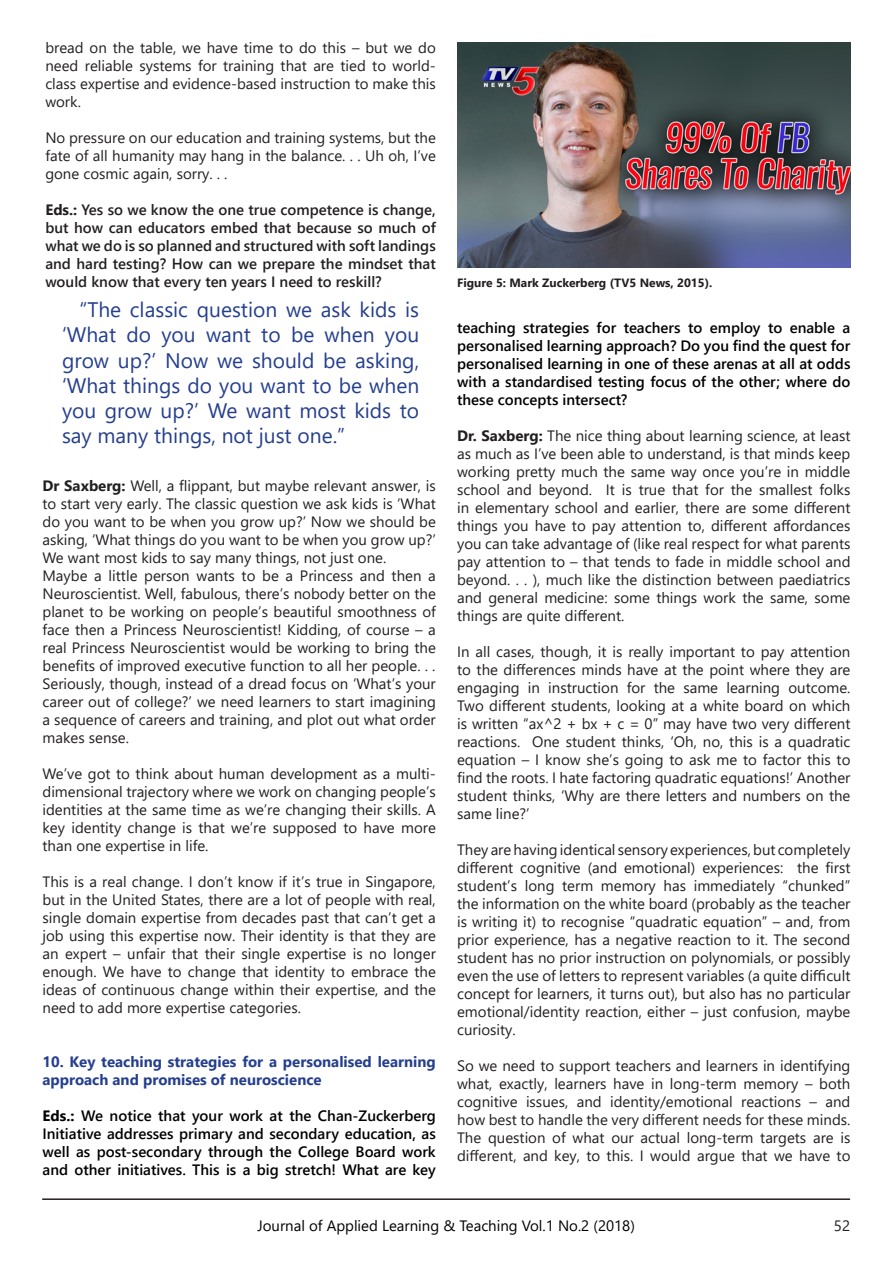
<style>
.page{position:relative;width:893px;height:1263px;background:#fff}
.page>*{position:absolute;margin:0;border:0;box-sizing:border-box;transform-origin:0 0}
.t1{font:21px/25.2px "Segoe UI";color:#253f8e;text-align:justify}
.t2{font:15px/18px "Segoe UI";color:#231f20;text-align:justify}
.t3{font:600 15px/18px "Segoe UI";color:#000;text-align:justify}
.t4{font:600 15px/18px "Segoe UI";color:#231f20;text-align:justify}
.t5{font:700 15px/18px "Segoe UI";color:#253f8e}
.t6{font:15px "Segoe UI";color:#000}
.t7{font:700 12px "Segoe UI";color:#231f20}
.s1{font-weight:700}
</style>
<div class="page">
<hr style="left:42px;top:1198px;width:808px;height:2px;background:#231f20">
<img style="left:457px;top:43px;width:393px;height:224px">
<p class="t2" style="left:45px;top:38px;width:392px">bread on the table, we have time to do this – but we do need reliable systems for training that are tied to world&shy;class expertise and evidence-based instruction to make this work.</p>
<p class="t2" style="left:45px;top:128px;width:392px">No pressure on our education and training systems, but the fate of all humanity may hang in the balance. . . Uh oh, I’ve gone cosmic again, sorry. . .</p>
<p class="t4" style="left:45px;top:200px;width:392px"><span class="s1">Eds.:</span> Yes so we know the one true competence is change, but how can educators embed that because so much of what we do is so planned and structured with soft landings and hard testing? How can we prepare the mindset that would know that every ten years I need to reskill?</p>
<p class="t1" style="left:62px;top:295px;width:359px;text-indent:17px">“The classic question we ask kids is ‘What do you want to be when you grow up?’ Now we should be asking, ‘What things do you want to be when you grow up?’ We want most kids to say many things, not just one.”</p>
<p class="t2" style="left:43px;top:475px;width:395px"><span class="s1">Dr Saxberg:</span> Well, a flippant, but maybe relevant answer, is to start very early. The classic question we ask kids is ‘What do you want to be when you grow up?’ Now we should be asking, ‘What things do you want to be when you grow up?’ We want most kids to say many things, not just one.</p>
<p class="t2" style="left:43px;top:565px;width:395px">Maybe a little person wants to be a Princess and then a Neuroscientist. Well, fabulous, there’s nobody better on the planet to be working on people’s beautiful smoothness of face then a Princess Neuroscientist! Kidding, of course – a real Princess Neuroscientist would be working to bring the benefits of improved executive function to all her people. . .</p>
<p class="t2" style="left:43px;top:673px;width:395px">Seriously, though, instead of a dread focus on ‘What’s your career out of college?’ we need learners to start imagining a sequence of careers and training, and plot out what order makes sense.</p>
<p class="t2" style="left:43px;top:763px;width:395px">We’ve got to think about human development as a multi&shy;dimensional trajectory where we work on changing people’s identities at the same time as we’re changing their skills. A key identity change is that we’re supposed to have more than one expertise in life.</p>
<p class="t2" style="left:43px;top:871px;width:395px">This is a real change. I don’t know if it’s true in Singapore, but in the United States, there are a lot of people with real, single domain expertise from decades past that can’t get a job using this expertise now. Their identity is that they are an expert – unfair that their single expertise is no longer enough. We have to change that identity to embrace the ideas of continuous change within their expertise, and the need to add more expertise categories.</p>
<p class="t5" style="left:43px;top:1051px;width:395px">10. Key teaching strategies for a personalised learning approach and promises of neuroscience</p>
<p class="t3" style="left:43px;top:1105px;width:395px"><span class="s1">Eds.:</span> We notice that your work at the Chan-Zuckerberg Initiative addresses primary and secondary education, as well as post-secondary through the College Board work and other initiatives. This is a big stretch! What are key</p>
<p class="t7" style="left:457px;top:272px;width:257px">Figure 5: Mark Zuckerberg (TV5 News, 2015).</p>
<p class="t3" style="left:457px;top:317px;width:395px">teaching strategies for teachers to employ to enable a personalised learning approach? Do you find the quest for personalised learning in one of these arenas at all at odds with a standardised testing focus of the other; where do these concepts intersect?</p>
<p class="t2" style="left:457px;top:425px;width:395px"><span class="s1">Dr. Saxberg:</span> The nice thing about learning science, at least as much as I’ve been able to understand, is that minds keep working pretty much the same way once you’re in middle school and beyond. It is true that for the smallest folks in elementary school and earlier, there are some different things you have to pay attention to, different affordances you can take advantage of (like real respect for what parents pay attention to – that tends to fade in middle school and beyond. . . ), much like the distinction between paediatrics and general medicine: some things work the same, some things are quite different.</p>
<p class="t2" style="left:457px;top:641px;width:395px">In all cases, though, it is really important to pay attention to the differences minds have at the point where they are engaging in instruction for the same learning outcome.<br>Two different students, looking at a white board on which is written “ax^2 + bx + c = 0” may have two very different reactions. One student thinks, ‘Oh, no, this is a quadratic equation – I know she’s going to ask me to factor this to find the roots. I hate factoring quadratic equations!’ Another student thinks, ‘Why are there letters and numbers on the same line?’</p>
<p class="t2" style="left:457px;top:839px;width:395px">They are having identical sensory experiences, but completely different cognitive (and emotional) experiences: the first student’s long term memory has immediately “chunked” the information on the white board (probably as the teacher is writing it) to recognise “quadratic equation” – and, from prior experience, has a negative reaction to it. The second student has no prior instruction on polynomials, or possibly even the use of letters to represent variables (a quite difficult concept for learners, it turns out), but also has no particular emotional/identity reaction, either – just confusion, maybe curiosity.</p>
<p class="t2" style="left:457px;top:1055px;width:395px">So we need to support teachers and learners in identifying what, exactly, learners have in long-term memory – both cognitive issues, and identity/emotional reactions – and how best to handle the very different needs for these minds.</p>
<p class="t2" style="left:457px;top:1127px;width:395px">The question of what our actual long-term targets are is different, and key, to this. I would argue that we have to</p>
<p class="t6" style="left:257px;top:1211px;width:379px">Journal of Applied Learning &amp; Teaching Vol.1 No.2 (2018)</p>
<p class="t2" style="left:834px;top:1215px;width:18px">52</p>
</div>
